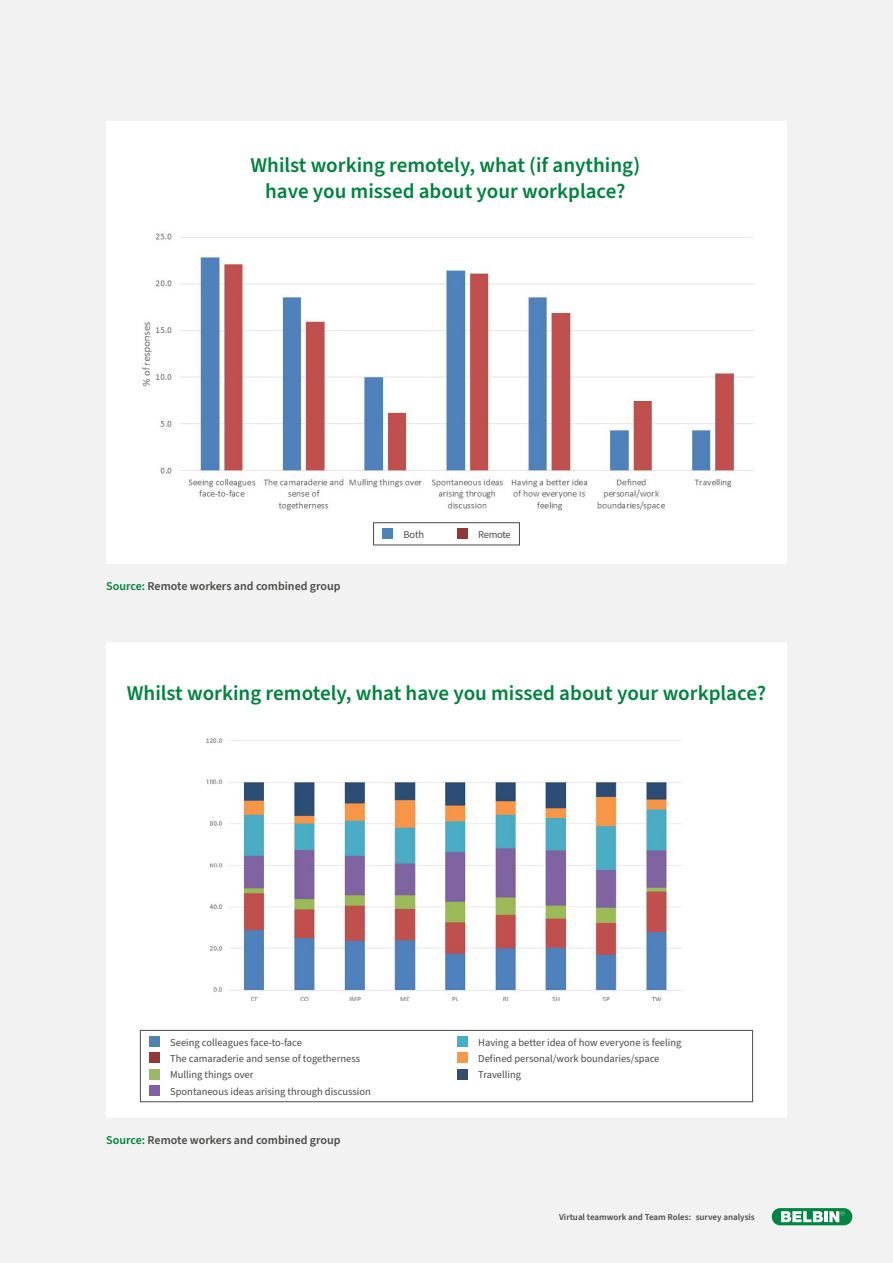
<style>
.page{position:relative;width:893px;height:1263px;background:#fff}
.page>*{position:absolute;margin:0;border:0;box-sizing:border-box;transform-origin:0 0}
.t1{font:600 21px/25.2px "Source Sans Pro";color:#00833e;text-align:center}
.t2{font:600 12px "Source Sans Pro";color:#4a4a49}
.t3{font:10.5px/16.2px "Source Sans Pro";color:#4a4a49}
.t4{font:600 9px "Source Sans Pro";color:#4a4a49}
.s1{color:#00833e}
</style>
<div class="page">
<div style="left:1px;top:0;width:892px;height:1263px;background:#f2f2f2"></div>
<div style="left:772px;top:1208px;width:80px;height:17px;background:#008543;border-radius:8px"></div>
<svg style="left:781px;top:1211px;width:42px;height:11px"></svg>
<hr style="left:824px;top:1211px;width:4px;height:11px;background:#fff">
<svg style="left:829px;top:1211px;width:15px;height:11px"></svg>
<div style="left:106px;top:121px;width:681px;height:443px;background:#fff"></div>
<div style="left:106px;top:642px;width:681px;height:476px;background:#fff"></div>
<img style="left:142px;top:233px;width:612px;height:278px">
<img style="left:206px;top:738px;width:476px;height:263px">
<div style="left:149px;top:1036px;width:11px;height:11px;background:#4c84b3"></div>
<div style="left:149px;top:1052px;width:11px;height:11px;background:#953735"></div>
<div style="left:149px;top:1069px;width:11px;height:10px;background:#99ba63"></div>
<div style="left:149px;top:1085px;width:11px;height:10px;background:#835fa7"></div>
<div style="left:457px;top:1036px;width:11px;height:11px;background:#3fb1cb"></div>
<div style="left:457px;top:1052px;width:11px;height:11px;background:#fa9648"></div>
<div style="left:457px;top:1069px;width:11px;height:10px;background:#334e6b"></div>
<div style="left:140px;top:1030px;width:613px;height:72px;border:1px solid #4a4a49"></div>
<div style="left:382px;top:528px;width:11px;height:11px;background:#4c84b3"></div>
<div style="left:457px;top:528px;width:11px;height:11px;background:#953735"></div>
<div style="left:373px;top:522px;width:147px;height:23px;border:1px solid #4a4a49"></div>
<h1 class="t1" style="left:250px;top:154px;width:391px">Whilst working remotely, what (if anything) have you missed about your workplace?</h1>
<p class="t2" style="left:106px;top:578px;width:236px"><span class="s1">Source:</span> Remote workers and combined group</p>
<p class="t3" style="left:403px;top:527px;width:22px">Both</p>
<p class="t3" style="left:478px;top:527px;width:34px">Remote</p>
<h1 class="t1" style="left:127px;top:681px;width:641px">Whilst working remotely, what have you missed about your workplace?</h1>
<p class="t3" style="left:170px;top:1034px;width:202px">Seeing colleagues face-to-face<br>The camaraderie and sense of togetherness Mulling things over<br>Spontaneous ideas arising through discussion</p>
<p class="t3" style="left:478px;top:1034px;width:205px">Having a better idea of how everyone is feeling<br>Defined personal/work boundaries/space<br>Travelling</p>
<p class="t2" style="left:106px;top:1131px;width:236px"><span class="s1">Source:</span> Remote workers and combined group</p>
<p class="t4" style="left:559px;top:1211px;width:197px">Virtual teamwork and Team Roles: survey analysis</p>
</div>
